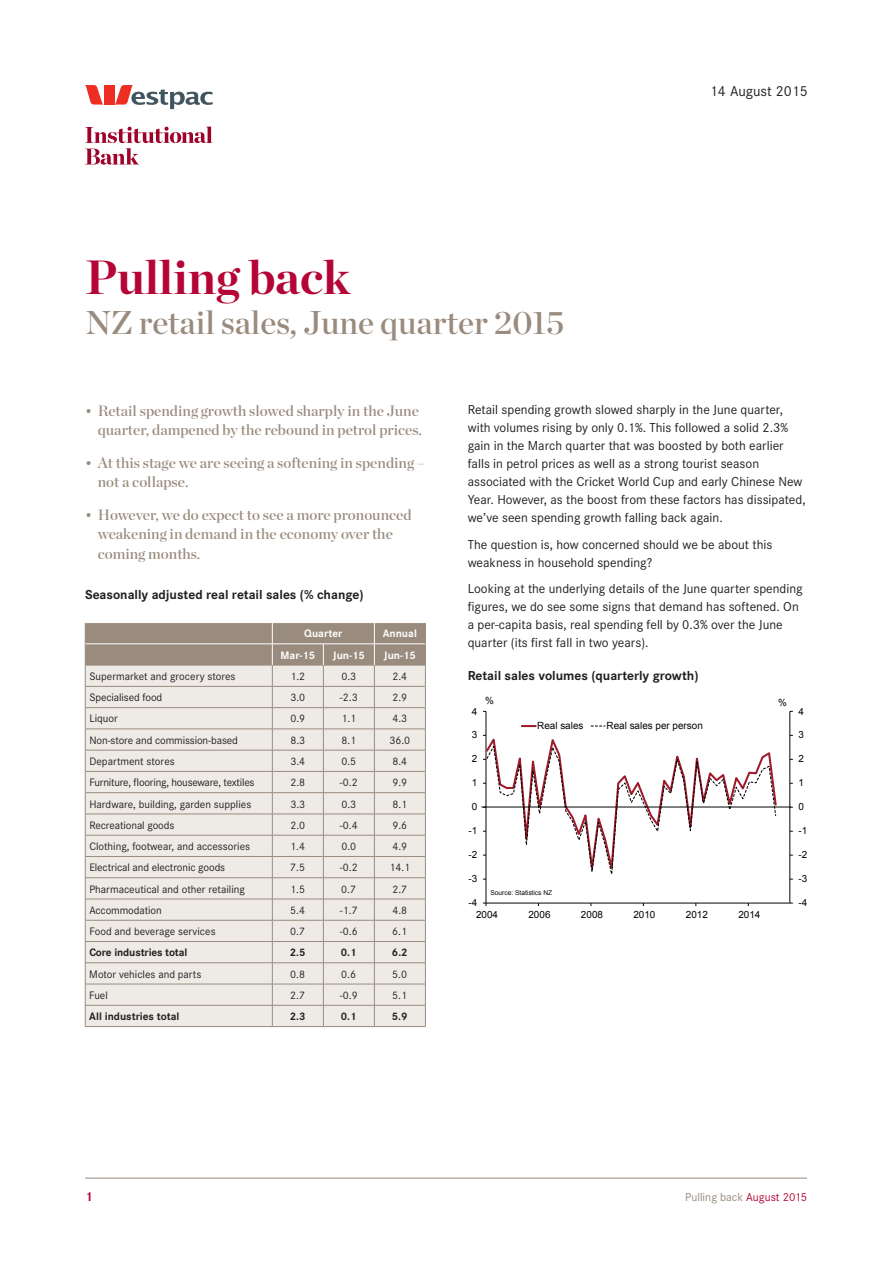
<style>
.page{position:relative;width:893px;height:1263px;background:#fff}
.page>*{position:absolute;margin:0;border:0;box-sizing:border-box;transform-origin:0 0}
.t1{font:700 48px "Chronicle Display";letter-spacing:-.005em;color:#b50536}
.t2{font:33px "Chronicle Display Semi";color:#998b7d}
.t3{font:15px/19.5px "Chronicle Display Semi";color:#998b7d}
.t4{font:15px "Corporate S";color:#231f20}
.t5{font:13.5px/18px "Corporate S";color:#231f20}
.t6{font:700 13.5px "Corporate S";color:#231f20}
.t7{font:700 13.5px "Corporate S";color:#b50536}
.t8{font:12px "Corporate S";color:#998b7d}
.t9{font:11.25px "Corporate S";letter-spacing:-.005em;color:#231f20}
.t10{font:700 11.25px "Corporate S";letter-spacing:-.01em;color:#231f20}
.t11{font:700 11.25px "Corporate S";color:#fff}
.t12{font:9.9px "Arial";color:#040503}
.t13{font:6.6px "Arial";color:#040503}
.s1{color:#b50536}
</style>
<div class="page">
<svg style="left:85px;top:127px;width:128px;height:38px"></svg>
<svg style="left:85px;top:85px;width:18px;height:20px"></svg>
<div style="left:104px;top:85px;width:10px;height:20px;background:#ee2e22"></div>
<svg style="left:115px;top:85px;width:98px;height:24px"></svg>
<hr style="left:85px;top:1178px;width:722px;height:1px;background:#998b7d">
<hr style="left:790px;top:711px;width:1px;height:192px;background:#040503">
<hr style="left:486px;top:711px;width:1px;height:192px;background:#040503">
<hr style="left:486px;top:903px;width:304px;height:1px;background:#040503">
<svg style="left:483px;top:733px;width:295px;height:151px"></svg>
<svg style="left:522px;top:725px;width:14px;height:2px"></svg>
<hr style="left:481px;top:807px;width:310px;height:1px;background:#040503">
<hr style="left:85px;top:1026px;width:187px;height:1px;background:#998b7d">
<hr style="left:272px;top:1026px;width:51px;height:1px;background:#998b7d">
<hr style="left:323px;top:1026px;width:51px;height:1px;background:#998b7d">
<hr style="left:374px;top:1026px;width:52px;height:1px;background:#998b7d">
<svg style="left:85px;top:623px;width:341px;height:403px;background:#e0dcd6"></svg>
<h1 class="t1" style="left:85px;top:247px;width:266px">Pulling back</h1>
<h2 class="t2" style="left:85px;top:302px;width:481px">NZ retail sales, June quarter 2015</h2>
<p class="t4" style="left:710px;top:83px;width:100px">14 August 2015</p>
<p class="t3" style="left:85px;top:401px;width:338px;text-align:right">• Retail spending growth slowed sharply in the June quarter, dampened by the rebound in petrol prices.</p>
<p class="t3" style="left:98px;top:453px;width:329px;text-indent:-13px">• At this stage we are seeing a softening in spending – not a collapse.</p>
<p class="t3" style="left:98px;top:504px;width:315px;text-indent:-13px">• However, we do expect to see a more pronounced weakening in demand in the economy over the coming months.</p>
<p class="t6" style="left:85px;top:587px;width:280px">Seasonally adjusted real retail sales (% change)</p>
<p class="t11" style="left:304px;top:627px;width:40px">Quarter</p>
<p class="t11" style="left:383px;top:627px;width:36px">Annual</p>
<p class="t11" style="left:281px;top:648px;width:36px">Mar-15</p>
<p class="t11" style="left:333px;top:648px;width:33px">Jun-15</p>
<p class="t11" style="left:384px;top:648px;width:33px">Jun-15</p>
<p class="t9" style="left:89px;top:670px;width:148px">Supermarket and grocery stores</p>
<p class="t9" style="left:290px;top:670px;width:16px">1.2</p>
<p class="t9" style="left:341px;top:670px;width:16px">0.3</p>
<p class="t9" style="left:392px;top:670px;width:16px">2.4</p>
<p class="t9" style="left:89px;top:691px;width:74px">Specialised food</p>
<p class="t9" style="left:290px;top:691px;width:16px">3.0</p>
<p class="t9" style="left:340px;top:691px;width:19px">-2.3</p>
<p class="t9" style="left:392px;top:691px;width:16px">2.9</p>
<p class="t9" style="left:89px;top:712px;width:30px">Liquor</p>
<p class="t9" style="left:290px;top:712px;width:16px">0.9</p>
<p class="t9" style="left:341px;top:712px;width:16px">1.1</p>
<p class="t9" style="left:392px;top:712px;width:16px">4.3</p>
<p class="t9" style="left:89px;top:734px;width:150px">Non-store and commission-based</p>
<p class="t9" style="left:290px;top:734px;width:16px">8.3</p>
<p class="t9" style="left:341px;top:734px;width:16px">8.1</p>
<p class="t9" style="left:389px;top:734px;width:22px">36.0</p>
<p class="t9" style="left:89px;top:755px;width:87px">Department stores</p>
<p class="t9" style="left:290px;top:755px;width:16px">3.4</p>
<p class="t9" style="left:341px;top:755px;width:16px">0.5</p>
<p class="t9" style="left:392px;top:755px;width:16px">8.4</p>
<p class="t9" style="left:89px;top:776px;width:167px">Furniture, flooring, houseware, textiles</p>
<p class="t9" style="left:290px;top:776px;width:16px">2.8</p>
<p class="t9" style="left:340px;top:776px;width:19px">-0.2</p>
<p class="t9" style="left:392px;top:776px;width:16px">9.9</p>
<p class="t9" style="left:89px;top:797px;width:163px">Hardware, building, garden supplies</p>
<p class="t9" style="left:290px;top:797px;width:16px">3.3</p>
<p class="t9" style="left:341px;top:797px;width:16px">0.3</p>
<p class="t9" style="left:392px;top:797px;width:16px">8.1</p>
<p class="t9" style="left:89px;top:819px;width:86px">Recreational goods</p>
<p class="t9" style="left:290px;top:819px;width:16px">2.0</p>
<p class="t9" style="left:340px;top:819px;width:19px">-0.4</p>
<p class="t9" style="left:392px;top:819px;width:16px">9.6</p>
<p class="t9" style="left:89px;top:840px;width:162px">Clothing, footwear, and accessories</p>
<p class="t9" style="left:290px;top:840px;width:16px">1.4</p>
<p class="t9" style="left:341px;top:840px;width:16px">0.0</p>
<p class="t9" style="left:392px;top:840px;width:16px">4.9</p>
<p class="t9" style="left:89px;top:861px;width:137px">Electrical and electronic goods</p>
<p class="t9" style="left:290px;top:861px;width:16px">7.5</p>
<p class="t9" style="left:340px;top:861px;width:19px">-0.2</p>
<p class="t9" style="left:389px;top:861px;width:22px">14.1</p>
<p class="t9" style="left:89px;top:882px;width:157px">Pharmaceutical and other retailing</p>
<p class="t9" style="left:290px;top:882px;width:16px">1.5</p>
<p class="t9" style="left:341px;top:882px;width:16px">0.7</p>
<p class="t9" style="left:392px;top:882px;width:16px">2.7</p>
<p class="t9" style="left:89px;top:904px;width:74px">Accommodation</p>
<p class="t9" style="left:290px;top:904px;width:16px">5.4</p>
<p class="t9" style="left:340px;top:904px;width:19px">-1.7</p>
<p class="t9" style="left:392px;top:904px;width:16px">4.8</p>
<p class="t9" style="left:89px;top:925px;width:128px">Food and beverage services</p>
<p class="t9" style="left:290px;top:925px;width:16px">0.7</p>
<p class="t9" style="left:340px;top:925px;width:19px">-0.6</p>
<p class="t9" style="left:392px;top:925px;width:16px">6.1</p>
<p class="t10" style="left:89px;top:946px;width:99px">Core industries total</p>
<p class="t10" style="left:290px;top:946px;width:17px">2.5</p>
<p class="t10" style="left:341px;top:946px;width:17px">0.1</p>
<p class="t10" style="left:392px;top:946px;width:17px">6.2</p>
<p class="t9" style="left:89px;top:967px;width:114px">Motor vehicles and parts</p>
<p class="t9" style="left:290px;top:967px;width:16px">0.8</p>
<p class="t9" style="left:341px;top:967px;width:16px">0.6</p>
<p class="t9" style="left:392px;top:967px;width:16px">5.0</p>
<p class="t9" style="left:89px;top:989px;width:20px">Fuel</p>
<p class="t9" style="left:290px;top:989px;width:16px">2.7</p>
<p class="t9" style="left:340px;top:989px;width:19px">-0.9</p>
<p class="t9" style="left:392px;top:989px;width:16px">5.1</p>
<p class="t10" style="left:89px;top:1010px;width:92px">All industries total</p>
<p class="t10" style="left:290px;top:1010px;width:17px">2.3</p>
<p class="t10" style="left:341px;top:1010px;width:17px">0.1</p>
<p class="t10" style="left:392px;top:1010px;width:17px">5.9</p>
<p class="t5" style="left:468px;top:401px;width:339px">Retail spending growth slowed sharply in the June quarter, with volumes rising by only 0.1%. This followed a solid 2.3% gain in the March quarter that was boosted by both earlier falls in petrol prices as well as a strong tourist season associated with the Cricket World Cup and early Chinese New Year. However, as the boost from these factors has dissipated, we’ve seen spending growth falling back again.</p>
<p class="t5" style="left:468px;top:535px;width:306px">The question is, how concerned should we be about this weakness in household spending?</p>
<p class="t5" style="left:468px;top:580px;width:337px">Looking at the underlying details of the June quarter spending figures, we do see some signs that demand has softened. On a per-capita basis, real spending fell by 0.3% over the June quarter (its first fall in two years).</p>
<p class="t6" style="left:468px;top:668px;width:232px">Retail sales volumes (quarterly growth)</p>
<p class="t12" style="left:472px;top:704px;width:7px">4</p>
<p class="t12" style="left:472px;top:728px;width:7px">3</p>
<p class="t12" style="left:485px;top:694px;width:10px">%</p>
<p class="t12" style="left:778px;top:696px;width:10px">%</p>
<p class="t12" style="left:537px;top:719px;width:48px">Real sales</p>
<p class="t12" style="left:607px;top:719px;width:98px">Real sales per person</p>
<p class="t12" style="left:798px;top:704px;width:7px">4</p>
<p class="t12" style="left:798px;top:728px;width:7px">3</p>
<p class="t12" style="left:472px;top:752px;width:7px">2</p>
<p class="t12" style="left:798px;top:752px;width:7px">2</p>
<p class="t12" style="left:472px;top:776px;width:7px">1</p>
<p class="t12" style="left:798px;top:776px;width:7px">1</p>
<p class="t12" style="left:472px;top:800px;width:7px">0</p>
<p class="t12" style="left:798px;top:800px;width:7px">0</p>
<p class="t12" style="left:469px;top:824px;width:10px">-1</p>
<p class="t12" style="left:798px;top:824px;width:10px">-1</p>
<p class="t12" style="left:469px;top:848px;width:10px">-2</p>
<p class="t12" style="left:798px;top:848px;width:10px">-2</p>
<p class="t12" style="left:469px;top:872px;width:10px">-3</p>
<p class="t12" style="left:798px;top:872px;width:10px">-3</p>
<p class="t13" style="left:490px;top:888px;width:63px">Source: Statistics NZ</p>
<p class="t12" style="left:469px;top:896px;width:10px">-4</p>
<p class="t12" style="left:798px;top:896px;width:10px">-4</p>
<p class="t12" style="left:476px;top:908px;width:24px">2004</p>
<p class="t12" style="left:528px;top:908px;width:24px">2006</p>
<p class="t12" style="left:581px;top:908px;width:24px">2008</p>
<p class="t12" style="left:633px;top:908px;width:24px">2010</p>
<p class="t12" style="left:686px;top:908px;width:24px">2012</p>
<p class="t12" style="left:738px;top:908px;width:24px">2014</p>
<p class="t7" style="left:85px;top:1188px;width:9px">1</p>
<p class="t8" style="left:685px;top:1190px;width:124px">Pulling back <span class="s1">August 2015</span></p>
</div>
